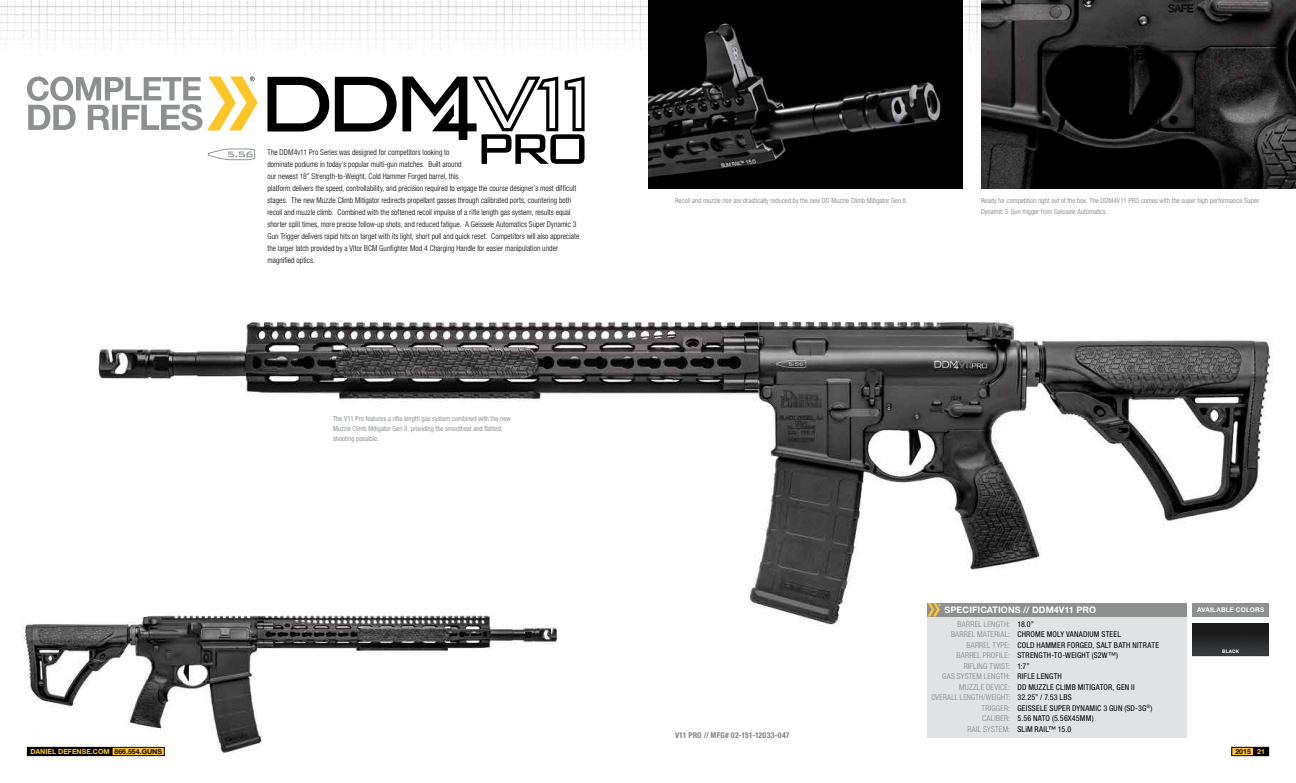
<style>
.page{position:relative;width:1296px;height:783px;background:#fff}
.page>*{position:absolute;margin:0;border:0;box-sizing:border-box;transform-origin:0 0}
.t1{font:700 9px "Helvetica Neue LT Std";letter-spacing:.01em;color:#fff}
.t2{font:300 condensed 8px/12px "Helvetica Neue LT Std";letter-spacing:.01em;color:#000;scale:.96 1}
.t3{font:condensed 8px/10.5px "Helvetica Neue LT Std";letter-spacing:.025em;color:#000}
.t4{font:300 condensed 8px/10.5px "Helvetica Neue LT Std";letter-spacing:.03em;color:#808285;text-align:right}
.t5{font:700 condensed 8px "Helvetica Neue LT Std";letter-spacing:.015em;color:#808285}
.t6{font:300 condensed 7px/10px "Helvetica Neue LT Std";letter-spacing:.015em;color:#757779}
.t7{font:700 7px "Helvetica Neue LT Std";color:#ffc832}
.t8{font:700 7px "Helvetica Neue LT Std";color:#000}
.t9{font:700 6.5px "Helvetica Neue LT Std";letter-spacing:.025em;color:#fff}
.t10{font:700 4.8px "Helvetica Neue LT Std";letter-spacing:.03em;color:#fff}
.s1{color:#000}
.s2{color:#ffc832}
</style>
<div class="page">
<img style="left:0;top:0;width:1273px;height:757px">
<div style="left:927px;top:616px;width:260px;height:122px;background:#e2e3e4"></div>
<div style="left:927px;top:603px;width:260px;height:13px;background:#8e9090"></div>
<img style="left:981px;top:0;width:315px;height:189px">
<svg style="left:208px;top:148px;width:47px;height:12px"></svg>
<svg style="left:267px;top:77px;width:62px;height:55px"></svg>
<svg style="left:335px;top:76px;width:250px;height:88px"></svg>
<svg style="left:27px;top:76px;width:231px;height:54px"></svg>
<svg style="left:927px;top:603px;width:14px;height:13px"></svg>
<img style="left:1192px;top:623px;width:77px;height:38px">
<div style="left:1192px;top:603px;width:77px;height:13px;background:#8e9090"></div>
<img style="left:648px;top:0;width:315px;height:189px">
<div style="left:1232px;top:747px;width:23px;height:9px;background:#ffc832"></div>
<div style="left:1231px;top:747px;width:38px;height:9px;border:1px solid #000"></div>
<div style="left:1254px;top:747px;width:15px;height:9px;background:#000"></div>
<div style="left:27px;top:747px;width:137px;height:9px;background:#ffc832"></div>
<div style="left:27px;top:747px;width:138px;height:9px;border:1px solid #000"></div>
<div style="left:27px;top:747px;width:85px;height:9px;background:#000"></div>
<p class="t2" style="left:267px;top:146px;width:326px">The DDM4v11 Pro Series was designed for competitors looking to<br>dominate podiums in today’s popular multi-gun matches. Built around<br>our newest 18” Strength-to-Weight, Cold Hammer Forged barrel, this<br>platform delivers the speed, controllability, and precision required to engage the course designer’s most difficult stages. The new Muzzle Climb Mitigator redirects propellant gasses through calibrated ports, countering both recoil and muzzle climb. Combined with the softened recoil impulse of a rifle length gas system, results equal shorter split times, more precise follow-up shots, and reduced fatigue. A Geissele Automatics Super Dynamic 3<br>Gun Trigger delivers rapid hits on target with its light, short pull and quick reset. Competitors will also appreciate the larger latch provided by a Vltor BCM Gunfighter Mod 4 Charging Handle for easier manipulation under magnified optics.</p>
<p class="t6" style="left:333px;top:413px;width:179px">The V11 Pro features a rifle length gas system combined with the new<br>Muzzle Climb Mitigator Gen II, providing the smoothest and flattest shooting possible.</p>
<p class="t6" style="left:675px;top:196px;width:234px">Recoil and muzzle rise are drastically reduced by the new DD Muzzle Climb Mitigator Gen II.</p>
<p class="t6" style="left:981px;top:196px;width:280px">Ready for competition right out of the box. The DDM4V11 PRO comes with the super high performance Super<br>Dynamic 3-Gun trigger from Geissele Automatics.</p>
<p class="t5" style="left:675px;top:730px;width:116px">V11 PRO // MFG# 02-151-12033-047</p>
<p class="t1" style="left:945px;top:604px;width:153px">SPECIFICATIONS // DDM4V11 PRO</p>
<p class="t4" style="left:931px;top:619px;width:80px">BARREL LENGTH:<br>BARREL MATERIAL:<br>BARREL TYPE:<br>BARREL PROFILE:<br>RIFLING TWIST:<br>GAS SYSTEM LENGTH:<br>MUZZLE DEVICE:<br>OVERALL LENGTH/WEIGHT:<br>TRIGGER:<br>CALIBER:<br>RAIL SYSTEM:</p>
<p class="t3" style="left:1017px;top:619px;width:143px">18.0”<br>CHROME MOLY VANADIUM STEEL<br>COLD HAMMER FORGED, SALT BATH NITRATE<br>STRENGTH-TO-WEIGHT (S2W™)<br>1:7”<br>RIFLE LENGTH<br>DD MUZZLE CLIMB MITIGATOR, GEN II<br>32.25” / 7.53 LBS<br>GEISSELE SUPER DYNAMIC 3 GUN (SD-3G<sup>®</sup>)<br>5.56 NATO (5.56X45MM)<br>SLiM RAIL™ 15.0</p>
<p class="t9" style="left:1197px;top:606px;width:69px">AVAILABLE COLORS</p>
<p class="t10" style="left:1222px;top:648px;width:18px">BLACK</p>
<p class="t7" style="left:30px;top:747px;width:133px">DANIEL DEFENSE.COM <span class="s1">866.554.GUNS</span></p>
<p class="t8" style="left:1235px;top:747px;width:31px">2015 <span class="s2">21</span></p>
</div>
